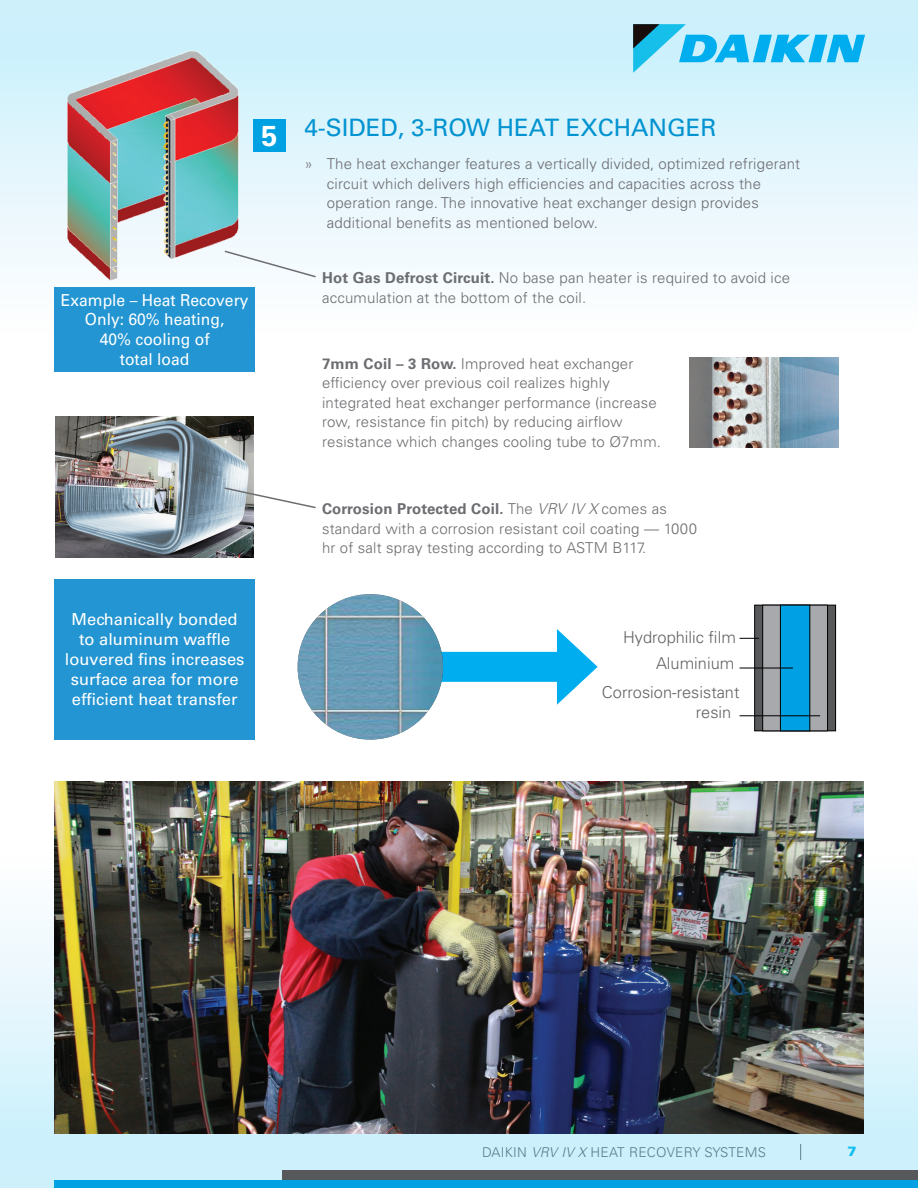
<style>
.page{position:relative;width:918px;height:1188px;background:#fff}
.page>*{position:absolute;margin:0;border:0;box-sizing:border-box;transform-origin:0 0}
.t1{font:700 28.8px "Univers LT Pro 65";color:#fff}
.t2{font:24px "Univers LT Pro 55 Roman";color:#0093d0}
.t3{font:16.5px "Univers LT Pro 55 Roman";color:#fff}
.t4{font:16.5px/19.8px "Univers LT Pro 55 Roman";color:#fff;text-align:center;scale:.95 1}
.t5{font:300 16.35px/19.6px "Univers LT Std";color:#616264}
.t6{font:300 15px/19.5px "Univers LT Pro 45";letter-spacing:.01em;color:#6c6d70}
.t7{font:300 13.5px "Univers LT Pro 45";letter-spacing:.02em;color:#6c6d70}
.t8{font:900 13.5px "Univers LT Pro 75";color:#15c0f2}
.s1{font-family:"Univers LT Pro 45";font-weight:300}
.s2{font-family:"Univers LT Pro 65";font-weight:700}
.s3{font-style:italic}
</style>
<div class="page">
<div style="left:0;top:854px;width:918px;height:334px;background:linear-gradient(to bottom,#fff,#c5ecf9)"></div>
<div style="left:0;top:0;width:918px;height:334px;background:linear-gradient(to bottom,#c7effb,#fffefe)"></div>
<div style="left:283px;top:1171px;width:635px;height:9px;background:#57585a"></div>
<div style="left:54px;top:1180px;width:864px;height:8px;background:#00a1e3"></div>
<img style="left:54px;top:782px;width:810px;height:352px">
<div style="left:253px;top:119px;width:33px;height:33px;background:#00a1e3"></div>
<div style="left:54px;top:287px;width:201px;height:85px;background:#2295d2"></div>
<div style="left:54px;top:579px;width:201px;height:160px;background:#2295d2"></div>
<div style="left:423px;top:652px;width:148px;height:30px;background:#00aeef"></div>
<svg style="left:557px;top:629px;width:41px;height:76px"></svg>
<img style="left:298px;top:594px;width:145px;height:146px;border-radius:73px">
<div style="left:755px;top:605px;width:81px;height:126px;background:#58595b"></div>
<div style="left:754px;top:605px;width:82px;height:126px;border:1px solid #000"></div>
<div style="left:763px;top:605px;width:65px;height:126px;background:#a7a9ac"></div>
<div style="left:762px;top:605px;width:66px;height:126px;border:1px solid #000"></div>
<div style="left:780px;top:605px;width:30px;height:126px;background:#00a1e4"></div>
<div style="left:780px;top:605px;width:30px;height:126px;border:1px solid #000"></div>
<svg style="left:740px;top:638px;width:19px;height:1px"></svg>
<hr style="left:740px;top:668px;width:53px;height:1px;background:#000">
<hr style="left:740px;top:715px;width:80px;height:1px;background:#000">
<img style="left:690px;top:358px;width:148px;height:90px">
<img style="left:55px;top:417px;width:198px;height:141px">
<svg style="left:223px;top:486px;width:93px;height:23px"></svg>
<svg style="left:263px;top:249px;width:54px;height:30px"></svg>
<img style="left:42px;top:22px;width:221px;height:288px">
<svg style="left:633px;top:24px;width:232px;height:49px;background:#7bd2ef"></svg>
<p class="t1" style="left:261px;top:115px;width:18px">5</p>
<p class="t4" style="left:61px;top:289px;width:199px">Example <span class="s1">–</span> Heat Recovery<br>Only: 60% heating,</p>
<p class="t4" style="left:100px;top:329px;width:117px">40% cooling of total load</p>
<p class="t3" style="left:72px;top:608px;width:168px">Mechanically bonded</p>
<p class="t3" style="left:79px;top:628px;width:153px">to aluminum waffle</p>
<p class="t3" style="left:65px;top:648px;width:181px">louvered fins increases</p>
<p class="t3" style="left:71px;top:668px;width:169px">surface area for more</p>
<p class="t3" style="left:72px;top:687px;width:167px">efficient heat transfer</p>
<p class="t2" style="left:304px;top:111px;width:413px">4-SIDED, 3-ROW HEAT EXCHANGER</p>
<p class="t6" style="left:327px;top:154px;width:475px;text-indent:-22px">» The heat exchanger features a vertically divided, optimized refrigerant circuit which delivers high efficiencies and capacities across the operation range. The innovative heat exchanger design provides additional benefits as mentioned below.</p>
<p class="t6" style="left:322px;top:268px;width:470px"><span class="s2">Hot Gas Defrost Circuit.</span> No base pan heater is required to avoid ice accumulation at the bottom of the coil.</p>
<p class="t6" style="left:322px;top:353px;width:340px"><span class="s2">7mm Coil – 3 Row.</span> Improved heat exchanger efficiency over previous coil realizes highly integrated heat exchanger performance (increase row, resistance fin pitch) by reducing airflow resistance which changes cooling tube to Ø7mm.</p>
<p class="t6" style="left:322px;top:499px;width:376px"><span class="s2">Corrosion Protected Coil.</span> The <span class="s3">VRV IV X</span> comes as standard with a corrosion resistant coil coating — 1000 hr of salt spray testing according to ASTM B117.</p>
<p class="t5" style="left:623px;top:627px;width:114px">Hydrophilic film</p>
<p class="t5" style="left:656px;top:654px;width:80px">Aluminium</p>
<p class="t5" style="left:696px;top:683px;width:45px;text-indent:-94px">Corrosion-resistant resin</p>
<p class="t7" style="left:482px;top:1143px;width:285px">DAIKIN <span class="s3">VRV IV X</span> HEAT RECOVERY SYSTEMS</p>
<p class="t8" style="left:847px;top:1142px;width:11px">7</p>
</div>
